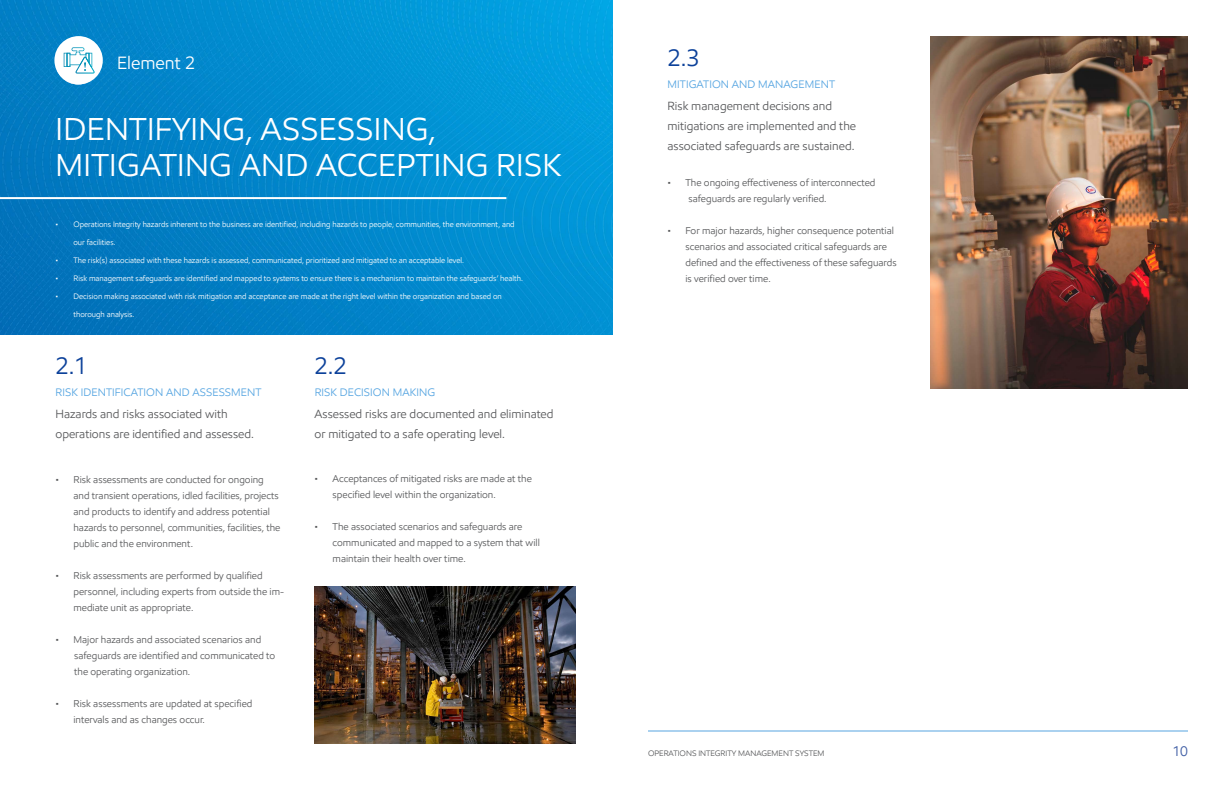
<style>
.page{position:relative;width:1224px;height:792px;background:#fff}
.page>*{position:absolute;margin:0;border:0;box-sizing:border-box;transform-origin:0 0}
.t1{font:32px/36px "E Mprint";letter-spacing:.01em;color:#fff}
.t2{font:24px "E Mprint";color:#0c419a}
.t3{font:18px "E Mprint";color:#fff}
.t4{font:14px "E Mprint";color:#3c5ba3}
.t5{font:12px/20px "E Mprint";color:#58595b}
.t6{font:11px "E Mprint";letter-spacing:.01em;color:#56a5e1}
.t7{font:10px/16px "E Mprint";color:#58595b}
.t8{font:8px "E Mprint";color:#fff}
.t9{font:8px "E Mprint";color:#58595b}
</style>
<div class="page">
<img style="left:0;top:0;width:613px;height:335px">
<hr style="left:0;top:197px;width:506px;height:2px;background:#fff">
<img style="left:315px;top:587px;width:261px;height:156px">
<hr style="left:648px;top:730px;width:540px;height:2px;background:#56a5e1">
<img style="left:930px;top:36px;width:258px;height:352px">
<img style="left:58px;top:42px;width:41px;height:42px">
<div style="left:54px;top:36px;width:49px;height:48px;background:#fff;border-radius:50%"></div>
<svg style="left:63px;top:47px;width:32px;height:27px"></svg>
<h3 class="t3" style="left:117px;top:52px;width:79px">Element 2</h3>
<h2 class="t2" style="left:668px;top:43px;width:34px">2.3</h2>
<p class="t6" style="left:668px;top:77px;width:169px">MITIGATION AND MANAGEMENT</p>
<p class="t5" style="left:668px;top:96px;width:190px">Risk management decisions and mitigations are implemented and the associated safeguards are sustained.</p>
<p class="t7" style="left:689px;top:174px;width:188px;text-indent:-21px">• The ongoing effectiveness of interconnected safeguards are regularly verified.</p>
<p class="t7" style="left:686px;top:222px;width:213px;text-indent:-18px">• For major hazards, higher consequence potential scenarios and associated critical safeguards are defined and the effectiveness of these safeguards is verified over time.</p>
<h1 class="t1" style="left:56px;top:110px;width:508px">IDENTIFYING, ASSESSING,<br>MITIGATING AND ACCEPTING RISK</h1>
<p class="t8" style="left:56px;top:220px;width:461px">• Operations Integrity hazards inherent to the business are identified, including hazards to people, communities, the environment, and</p>
<p class="t8" style="left:74px;top:238px;width:44px">our facilities.</p>
<p class="t8" style="left:56px;top:256px;width:410px">• The risk(s) associated with these hazards is assessed, communicated, prioritized and mitigated to an acceptable level.</p>
<p class="t8" style="left:56px;top:274px;width:469px">• Risk management safeguards are identified and mapped to systems to ensure there is a mechanism to maintain the safeguards’ health.</p>
<p class="t8" style="left:56px;top:292px;width:448px">• Decision making associated with risk mitigation and acceptance are made at the right level within the organization and based on</p>
<p class="t8" style="left:74px;top:310px;width:62px">thorough analysis.</p>
<h2 class="t2" style="left:56px;top:352px;width:34px">2.1</h2>
<p class="t6" style="left:56px;top:386px;width:207px">RISK IDENTIFICATION AND ASSESSMENT</p>
<p class="t5" style="left:56px;top:404px;width:200px">Hazards and risks associated with operations are identified and assessed.</p>
<p class="t7" style="left:74px;top:472px;width:209px;text-indent:-18px">• Risk assessments are conducted for ongoing and transient operations, idled facilities, projects and products to identify and address potential hazards to personnel, communities, facilities, the public and the environment.</p>
<p class="t7" style="left:74px;top:568px;width:212px;text-indent:-18px">• Risk assessments are performed by qualified personnel, including experts from outside the im&shy;mediate unit as appropriate.</p>
<p class="t7" style="left:74px;top:632px;width:203px;text-indent:-19px">• Major hazards and associated scenarios and safeguards are identified and communicated to the operating organization.</p>
<p class="t7" style="left:74px;top:696px;width:181px;text-indent:-18px">• Risk assessments are updated at specified intervals and as changes occur.</p>
<h2 class="t2" style="left:315px;top:352px;width:34px">2.2</h2>
<p class="t6" style="left:315px;top:386px;width:122px">RISK DECISION MAKING</p>
<p class="t5" style="left:315px;top:404px;width:240px">Assessed risks are documented and eliminated or mitigated to a safe operating level.</p>
<p class="t7" style="left:333px;top:471px;width:201px;text-indent:-18px">• Acceptances of mitigated risks are made at the specified level within the organization.</p>
<p class="t7" style="left:333px;top:519px;width:209px;text-indent:-18px">• The associated scenarios and safeguards are communicated and mapped to a system that will maintain their health over time.</p>
<p class="t9" style="left:648px;top:748px;width:178px">OPERATIONS INTEGRITY MANAGEMENT SYSTEM</p>
<h3 class="t4" style="left:1173px;top:743px;width:17px">10</h3>
</div>
